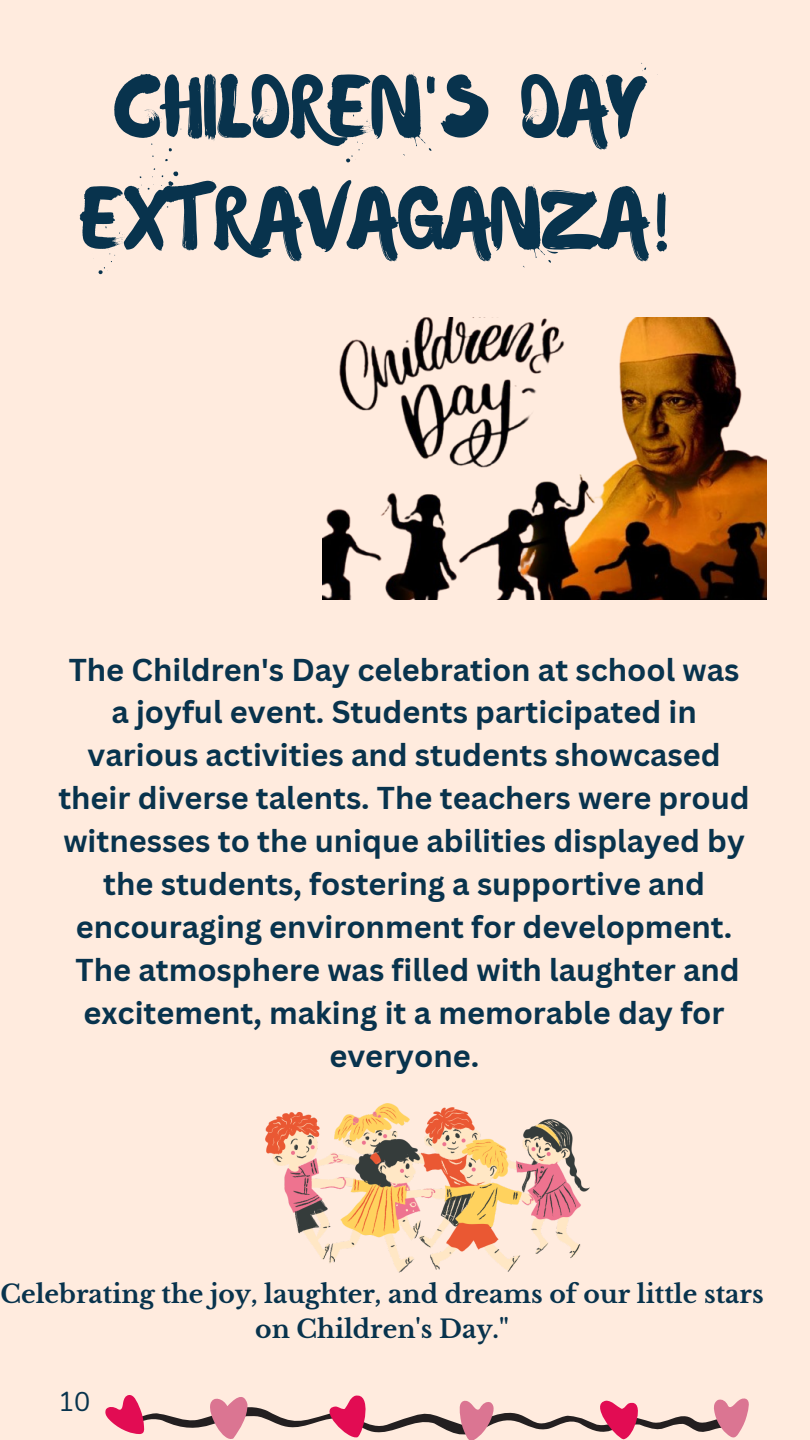
<style>
.page{position:relative;width:810px;height:1440px;background:#ffebde}
.page>*{position:absolute;margin:0;border:0;box-sizing:border-box;transform-origin:0 0}
.t1{font:80px/111.8px "Waterlily";color:#08334d;text-align:center}
.t2{font:700 30.8px/43px "Canva Sans";color:#08334d;text-align:center}
.t3{font:27px "Nunito";color:#08334d}
.t4{font:700 25px/34.5px "Libre Baskerville";color:#08334d;text-align:center}
</style>
<div class="page">
<img style="left:265px;top:1104px;width:324px;height:168px">
<img style="left:322px;top:317px;width:444px;height:283px">
<svg style="left:105px;top:1395px;width:644px;height:45px"></svg>
<p class="t1" style="left:82px;top:50px;width:594px">CHILDREN'S DAY<br>EXTRAVAGANZA!</p>
<p class="t2" style="left:58px;top:647px;width:693px">The Children's Day celebration at school was a joyful event. Students participated in various activities and students showcased their diverse talents. The teachers were proud witnesses to the unique abilities displayed by the students, fostering a supportive and encouraging environment for development.</p>
<p class="t2" style="left:76px;top:948px;width:666px">The atmosphere was filled with laughter and excitement, making it a memorable day for everyone.</p>
<p class="t4" style="left:1px;top:1277px;width:765px">Celebrating the joy, laughter, and dreams of our little stars on Children's Day."</p>
<p class="t3" style="left:58px;top:1384px;width:34px">10</p>
</div>
